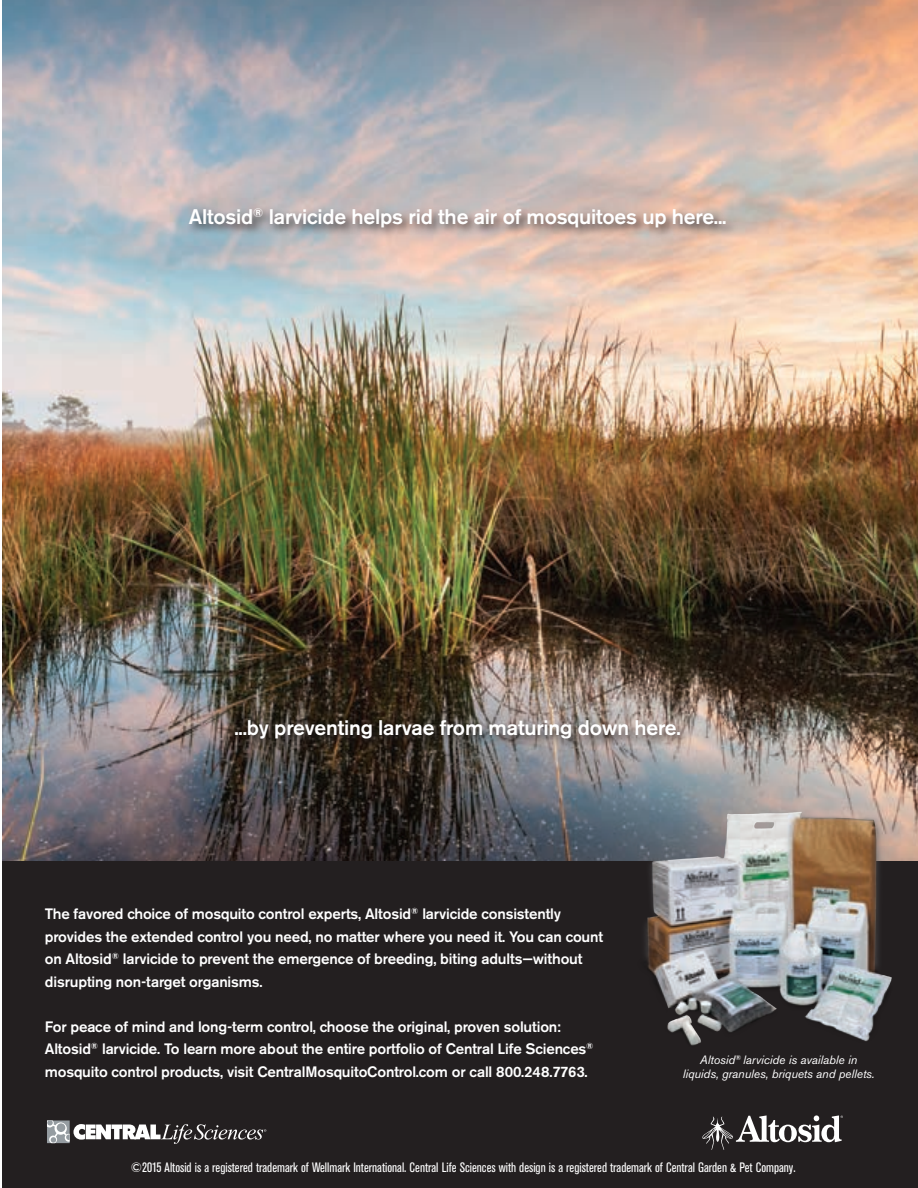
<style>
.page{position:relative;width:918px;height:1188px;background:#fff}
.page>*{position:absolute;margin:0;border:0;box-sizing:border-box;transform-origin:0 0}
.t1{font:500 21px "Akzidenz Grotesk BE";letter-spacing:-.01em;color:#fff}
.t2{font:500 15px/22.5px "Akzidenz Grotesk BE";letter-spacing:-.01em;color:#fff}
.t3{font:condensed 13.5px "Akzidenz Grotesk BE";color:#fff}
.t4{font:italic 12px/14.4px "Akzidenz Grotesk BE";letter-spacing:-.005em;color:#fff;text-align:center}
</style>
<div class="page">
<img style="left:3px;top:0;width:915px;height:862px">
<div style="left:187px;top:205px;width:551px;height:546px;background:#231f20;opacity:.75"></div>
<div style="left:3px;top:862px;width:915px;height:326px;background:#231f20"></div>
<svg style="left:702px;top:1115px;width:141px;height:35px"></svg>
<img style="left:620px;top:801px;width:290px;height:245px">
<svg style="left:47px;top:1121px;width:219px;height:23px"></svg>
<h1 class="t1" style="left:189px;top:204px;width:539px">Altosid<sup>®</sup> larvicide helps rid the air of mosquitoes up here...</h1>
<h1 class="t1" style="left:234px;top:715px;width:448px">...by preventing larvae from maturing down here.</h1>
<p class="t2" style="left:45px;top:903px;width:560px">The favored choice of mosquito control experts, Altosid<sup>®</sup> larvicide consistently provides the extended control you need, no matter where you need it. You can count on Altosid<sup>®</sup> larvicide to prevent the emergence of breeding, biting adults—without disrupting non-target organisms.</p>
<p class="t2" style="left:45px;top:1015px;width:550px">For peace of mind and long-term control, choose the original, proven solution:<br>Altosid<sup>®</sup> larvicide. To learn more about the entire portfolio of Central Life Sciences<sup>® </sup>mosquito control products, visit CentralMosquitoControl.com or call 800.248.7763.</p>
<p class="t4" style="left:683px;top:1052px;width:193px">Altosid<sup>®</sup> larvicide is available in liquids, granules, briquets and pellets.</p>
<p class="t3" style="left:131px;top:1160px;width:666px">©2015 Altosid is a registered trademark of Wellmark International. Central Life Sciences with design is a registered trademark of Central Garden &amp; Pet Company.</p>
</div>
